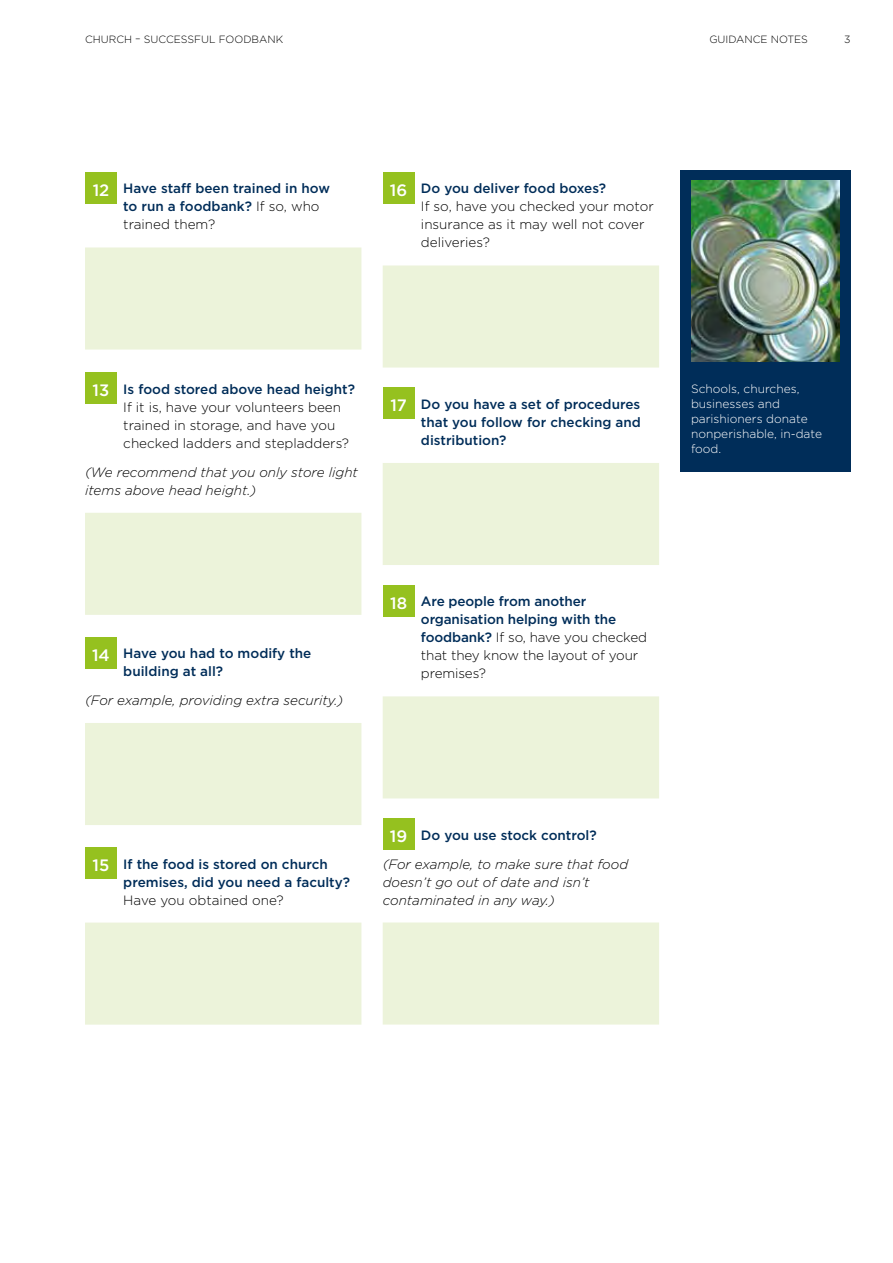
<style>
.page{position:relative;width:893px;height:1263px;background:#fff}
.page>*{position:absolute;margin:0;border:0;box-sizing:border-box;transform-origin:0 0}
.t1{font:500 16.5px "Gotham";color:#fff}
.t2{font:500 13.5px/18px "Gotham";color:#002d59}
.t3{font:300 13.5px/18px "Gotham";color:#000}
.t4{font:italic 300 13.5px/18px "Gotham HTF";color:#000}
.t5{font:300 12px/15px "Gotham";color:#fff}
.t6{font:300 10.5px "Gotham";color:#000}
.s1{font-weight:300;color:#000}
.s2{font-size:16.5px;color:#fff}
</style>
<div class="page">
<div style="left:383px;top:922px;width:276px;height:102px;background:#ecf3da"></div>
<div style="left:383px;top:696px;width:276px;height:102px;background:#ecf3da"></div>
<div style="left:383px;top:463px;width:276px;height:102px;background:#ecf3da"></div>
<div style="left:383px;top:265px;width:276px;height:103px;background:#ecf3da"></div>
<div style="left:85px;top:922px;width:276px;height:103px;background:#ecf3da"></div>
<div style="left:85px;top:723px;width:276px;height:102px;background:#ecf3da"></div>
<div style="left:85px;top:513px;width:276px;height:102px;background:#ecf3da"></div>
<div style="left:85px;top:247px;width:276px;height:103px;background:#ecf3da"></div>
<div style="left:85px;top:172px;width:32px;height:32px;background:#95c11f"></div>
<div style="left:85px;top:372px;width:32px;height:32px;background:#95c11f"></div>
<div style="left:85px;top:637px;width:32px;height:31px;background:#95c11f"></div>
<div style="left:85px;top:847px;width:32px;height:32px;background:#95c11f"></div>
<div style="left:383px;top:172px;width:32px;height:32px;background:#95c11f"></div>
<div style="left:383px;top:387px;width:32px;height:32px;background:#95c11f"></div>
<div style="left:383px;top:585px;width:32px;height:31px;background:#95c11f"></div>
<div style="left:383px;top:818px;width:32px;height:32px;background:#95c11f"></div>
<div style="left:680px;top:170px;width:170px;height:302px;background:#002d59"></div>
<img style="left:691px;top:181px;width:149px;height:180px">
<p class="t6" style="left:85px;top:33px;width:200px">CHURCH – SUCCESSFUL FOODBANK</p>
<p class="t6" style="left:709px;top:33px;width:100px">GUIDANCE NOTES</p>
<p class="t6" style="left:844px;top:33px;width:8px">3</p>
<p class="t1" style="left:93px;top:180px;width:18px">12</p>
<p class="t2" style="left:123px;top:179px;width:208px">Have staff been trained in how to run a foodbank? <span class="s1">If so, who trained them?</span></p>
<p class="t1" style="left:390px;top:180px;width:19px">16</p>
<p class="t2" style="left:421px;top:179px;width:187px">Do you deliver food boxes?</p>
<p class="t3" style="left:421px;top:198px;width:234px">If so, have you checked your motor insurance as it may well not cover deliveries?</p>
<p class="t2" style="left:123px;top:380px;width:233px">Is food stored above head height?</p>
<p class="t3" style="left:123px;top:398px;width:227px">If it is, have your volunteers been trained in storage, and have you checked ladders and stepladders?</p>
<p class="t4" style="left:85px;top:463px;width:274px">(We recommend that you only store light items above head height.)</p>
<p class="t1" style="left:93px;top:381px;width:18px">13</p>
<p class="t1" style="left:390px;top:396px;width:18px">17</p>
<p class="t2" style="left:421px;top:395px;width:221px;text-align:justify">Do you have a set of procedures that you follow for checking and distribution?</p>
<p class="t2" style="left:123px;top:644px;width:190px;text-indent:-31px"><span class="s2">14</span> Have you had to modify the building at all?</p>
<p class="t4" style="left:85px;top:691px;width:260px">(For example, providing extra security.)</p>
<p class="t1" style="left:390px;top:593px;width:18px">18</p>
<p class="t2" style="left:421px;top:592px;width:228px">Are people from another organisation helping with the foodbank? <span class="s1">If so, have you checked that they know the layout of your premises?</span></p>
<p class="t5" style="left:691px;top:381px;width:133px">Schools, churches, businesses and parishioners donate nonperishable, in-date food.</p>
<p class="t1" style="left:93px;top:855px;width:18px">15</p>
<p class="t2" style="left:123px;top:854px;width:228px">If the food is stored on church premises, did you need a faculty?</p>
<p class="t3" style="left:123px;top:891px;width:162px">Have you obtained one?</p>
<p class="t1" style="left:390px;top:827px;width:19px">19</p>
<p class="t2" style="left:421px;top:826px;width:177px">Do you use stock control?</p>
<p class="t4" style="left:383px;top:855px;width:247px">(For example, to make sure that food doesn’t go out of date and isn’t contaminated in any way.)</p>
</div>
